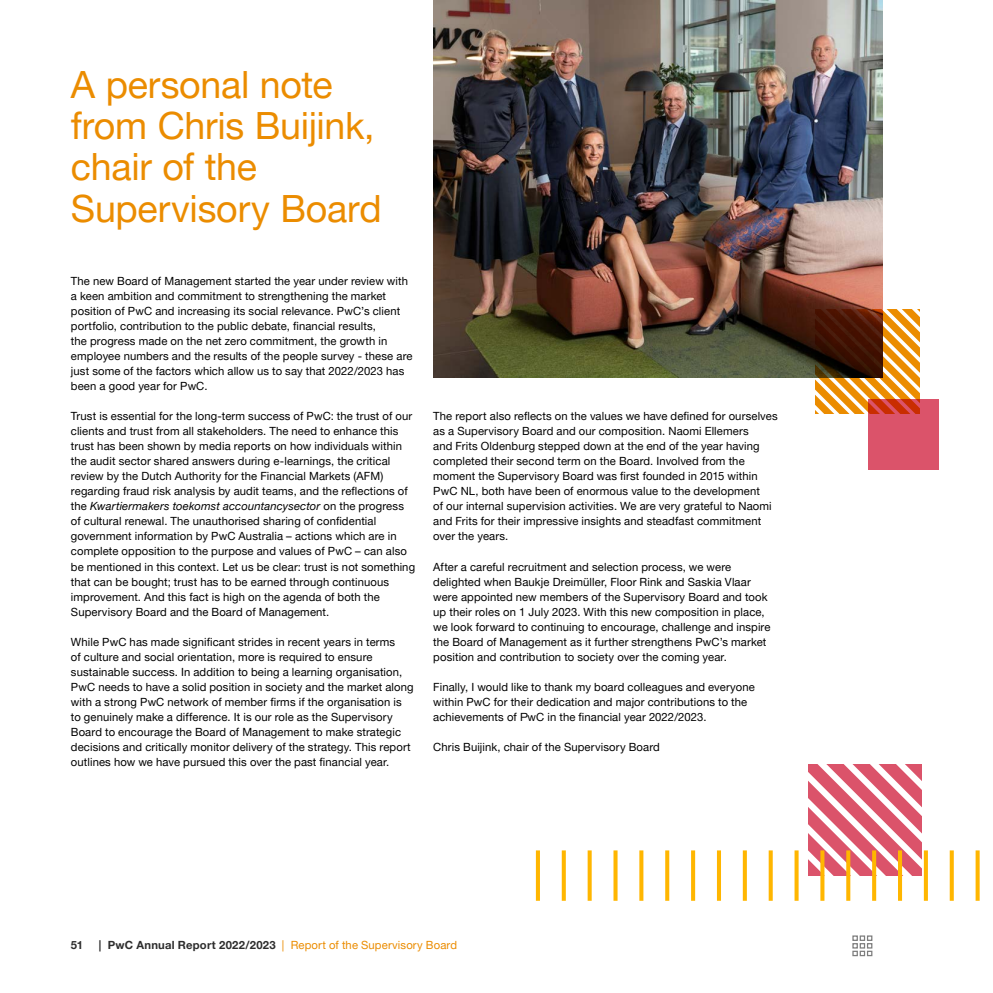
<style>
.page{position:relative;width:993px;height:993px;background:#fff}
.page>*{position:absolute;margin:0;border:0;box-sizing:border-box;transform-origin:0 0}
.t1{font:37.5px/41.2px "Helvetica Neue LT Pro";letter-spacing:-.005em;color:#eb8c00}
.t2{font:11.25px/15px "Helvetica Neue LT Pro";letter-spacing:.01em;color:#000}
.t3{font:11.25px "Helvetica Neue LT Pro";letter-spacing:.01em;color:#eb8c00}
.t4{font:700 11.25px "Helvetica Neue LT Pro";color:#2d2d2d}
.s1{font-style:italic}
.s2{font-weight:700;color:#2d2d2d}
</style>
<div class="page">
<svg style="left:852px;top:935px;width:20px;height:20px"></svg>
<svg style="left:808px;top:764px;width:113px;height:111px"></svg>
<svg style="left:535px;top:850px;width:4px;height:50px"></svg>
<svg style="left:561px;top:850px;width:4px;height:50px"></svg>
<svg style="left:587px;top:850px;width:4px;height:50px"></svg>
<svg style="left:613px;top:850px;width:4px;height:50px"></svg>
<svg style="left:639px;top:850px;width:4px;height:50px"></svg>
<svg style="left:665px;top:850px;width:4px;height:50px"></svg>
<svg style="left:691px;top:850px;width:4px;height:50px"></svg>
<svg style="left:716px;top:850px;width:4px;height:50px"></svg>
<svg style="left:742px;top:850px;width:4px;height:50px"></svg>
<svg style="left:768px;top:850px;width:4px;height:50px"></svg>
<svg style="left:794px;top:850px;width:4px;height:50px"></svg>
<svg style="left:820px;top:850px;width:4px;height:50px"></svg>
<svg style="left:846px;top:850px;width:4px;height:50px"></svg>
<svg style="left:871px;top:850px;width:4px;height:50px"></svg>
<svg style="left:897px;top:850px;width:4px;height:50px"></svg>
<svg style="left:923px;top:850px;width:4px;height:50px"></svg>
<svg style="left:949px;top:850px;width:4px;height:50px"></svg>
<svg style="left:975px;top:850px;width:4px;height:50px"></svg>
<img style="left:433px;top:0;width:449px;height:377px">
<div style="left:867px;top:399px;width:71px;height:71px;background:#db536a"></div>
<svg style="left:815px;top:309px;width:104px;height:104px;background:#a16630"></svg>
<p class="t1" style="left:71px;top:63px;width:312px">A personal note from Chris Buijink, chair of the<br>Supervisory Board</p>
<p class="t2" style="left:71px;top:273px;width:343px">The new Board of Management started the year under review with a keen ambition and commitment to strengthening the market position of PwC and increasing its social relevance. PwC’s client portfolio, contribution to the public debate, financial results,<br>the progress made on the net zero commitment, the growth in employee numbers and the results of the people survey - these are just some of the factors which allow us to say that 2022/2023 has been a good year for PwC.</p>
<p class="t2" style="left:71px;top:408px;width:345px">Trust is essential for the long-term success of PwC: the trust of our clients and trust from all stakeholders. The need to enhance this trust has been shown by media reports on how individuals within the audit sector shared answers during e-learnings, the critical review by the Dutch Authority for the Financial Markets (AFM) regarding fraud risk analysis by audit teams, and the reflections of the <span class="s1">Kwartiermakers toekomst accountancysector</span> on the progress of cultural renewal. The unauthorised sharing of confidential government information by PwC Australia – actions which are in complete opposition to the purpose and values of PwC – can also be mentioned in this context. Let us be clear: trust is not something that can be bought; trust has to be earned through continuous improvement. And this fact is high on the agenda of both the Supervisory Board and the Board of Management.</p>
<p class="t2" style="left:71px;top:633px;width:344px">While PwC has made significant strides in recent years in terms<br>of culture and social orientation, more is required to ensure sustainable success. In addition to being a learning organisation, PwC needs to have a solid position in society and the market along with a strong PwC network of member firms if the organisation is to genuinely make a difference. It is our role as the Supervisory Board to encourage the Board of Management to make strategic decisions and critically monitor delivery of the strategy. This report outlines how we have pursued this over the past financial year.</p>
<p class="t2" style="left:433px;top:408px;width:346px">The report also reflects on the values we have defined for ourselves as a Supervisory Board and our composition. Naomi Ellemers<br>and Frits Oldenburg stepped down at the end of the year having completed their second term on the Board. Involved from the moment the Supervisory Board was first founded in 2015 within PwC NL, both have been of enormous value to the development<br>of our internal supervision activities. We are very grateful to Naomi and Frits for their impressive insights and steadfast commitment over the years.</p>
<p class="t2" style="left:433px;top:558px;width:339px">After a careful recruitment and selection process, we were delighted when Baukje Dreimüller, Floor Rink and Saskia Vlaar were appointed new members of the Supervisory Board and took up their roles on 1 July 2023. With this new composition in place, we look forward to continuing to encourage, challenge and inspire the Board of Management as it further strengthens PwC’s market position and contribution to society over the coming year.</p>
<p class="t2" style="left:433px;top:678px;width:323px">Finally, I would like to thank my board colleagues and everyone within PwC for their dedication and major contributions to the achievements of PwC in the financial year 2022/2023.</p>
<p class="t2" style="left:433px;top:738px;width:228px">Chris Buijink, chair of the Supervisory Board</p>
<p class="t4" style="left:71px;top:937px;width:14px">51</p>
<p class="t3" style="left:99px;top:937px;width:359px"><span class="s2">| PwC Annual Report 2022/2023</span> | Report of the Supervisory Board</p>
</div>
